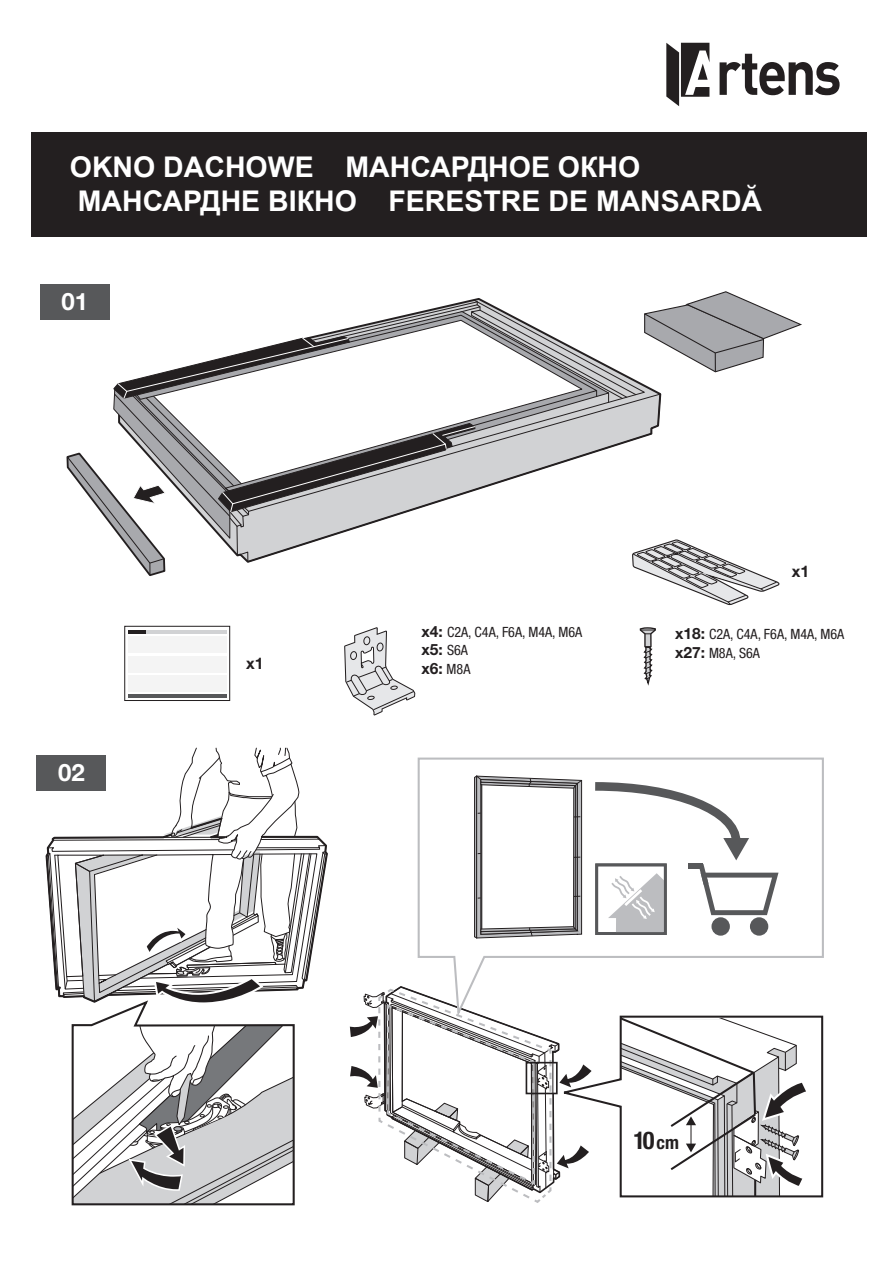
<style>
.page{position:relative;width:893px;height:1263px;background:#fff}
.page>*{position:absolute;margin:0;border:0;box-sizing:border-box;transform-origin:0 0}
.t1{font:700 28.5px/34.2px "Arial";color:#fff}
.t2{font:700 condensed 24.45px "Helvetica Neue LT Pro";color:#231f20}
.t3{font:700 24px "Helvetica Neue LT Pro";color:#fff}
.t4{font:700 16.05px "Helvetica Neue LT Pro";color:#231f20}
.t5{font:700 15.6px/18.8px "Helvetica Neue LT Pro";color:#231f20}
.t6{font:condensed 14.1px/18.8px "Helvetica Neue LT Pro";color:#231f20}
.s1{font-weight:700;font-stretch:normal;font-size:15.6px}
.s2{font-weight:400;font-stretch:condensed;font-size:14.1px}
.s3{font-size:18.3px}
</style>
<div class="page">
<div style="left:32px;top:132px;width:835px;height:104px;background:#231f20"></div>
<svg style="left:46px;top:747px;width:282px;height:251px"></svg>
<svg style="left:71px;top:998px;width:224px;height:208px"></svg>
<svg style="left:73px;top:1013px;width:221px;height:191px"></svg>
<svg style="left:591px;top:1021px;width:233px;height:177px"></svg>
<svg style="left:417px;top:757px;width:407px;height:264px"></svg>
<div style="left:40px;top:284px;width:70px;height:35px;background:#57585a"></div>
<div style="left:36px;top:755px;width:70px;height:35px;background:#57585a"></div>
<svg style="left:344px;top:627px;width:71px;height:88px"></svg>
<svg style="left:639px;top:627px;width:17px;height:59px"></svg>
<svg style="left:66px;top:291px;width:736px;height:314px"></svg>
<div style="left:124px;top:626px;width:106px;height:75px;background:#fff;border:1px solid #231f20"></div>
<hr style="left:128px;top:630px;width:98px;height:4px;background:#d1d2d4">
<hr style="left:128px;top:630px;width:18px;height:4px;background:#231f20">
<hr style="left:128px;top:694px;width:98px;height:3px;background:#57585a">
<div style="left:128px;top:636px;width:98px;height:16px;background:#f4f4f4"></div>
<div style="left:128px;top:656px;width:98px;height:16px;background:#f4f4f4"></div>
<div style="left:128px;top:675px;width:98px;height:16px;background:#f4f4f4"></div>
<svg style="left:474px;top:776px;width:304px;height:162px"></svg>
<svg style="left:350px;top:985px;width:241px;height:218px"></svg>
<div style="left:526px;top:1062px;width:32px;height:32px;border:2px solid #231f20"></div>
<svg style="left:720px;top:54px;width:120px;height:41px"></svg>
<svg style="left:666px;top:43px;width:43px;height:63px"></svg>
<p class="t1" style="left:70px;top:150px;width:694px">OKNO DACHOWE МАНСАРДНOЕ ОКНO<br>МАНСАРДНE ВІКНO FERESTRE DE MANSARDĂ</p>
<p class="t3" style="left:62px;top:287px;width:28px">01</p>
<p class="t3" style="left:58px;top:758px;width:28px">02</p>
<p class="t4" style="left:246px;top:653px;width:19px">x1</p>
<p class="t6" style="left:421px;top:622px;width:163px"><span class="s1">x4:</span> C2A, C4A, F6A, M4A, M6A</p>
<p class="t5" style="left:421px;top:640px;width:51px">x5: <span class="s2">S6A </span>x6: <span class="s2">M8A</span></p>
<p class="t4" style="left:792px;top:562px;width:19px">x1</p>
<p class="t6" style="left:675px;top:625px;width:171px"><span class="s1">x18:</span> C2A, C4A, F6A, M4A, M6A <span class="s1">x27:</span> M8A, S6A</p>
<p class="t2" style="left:633px;top:1125px;width:47px">10<span class="s3">cm</span></p>
</div>
